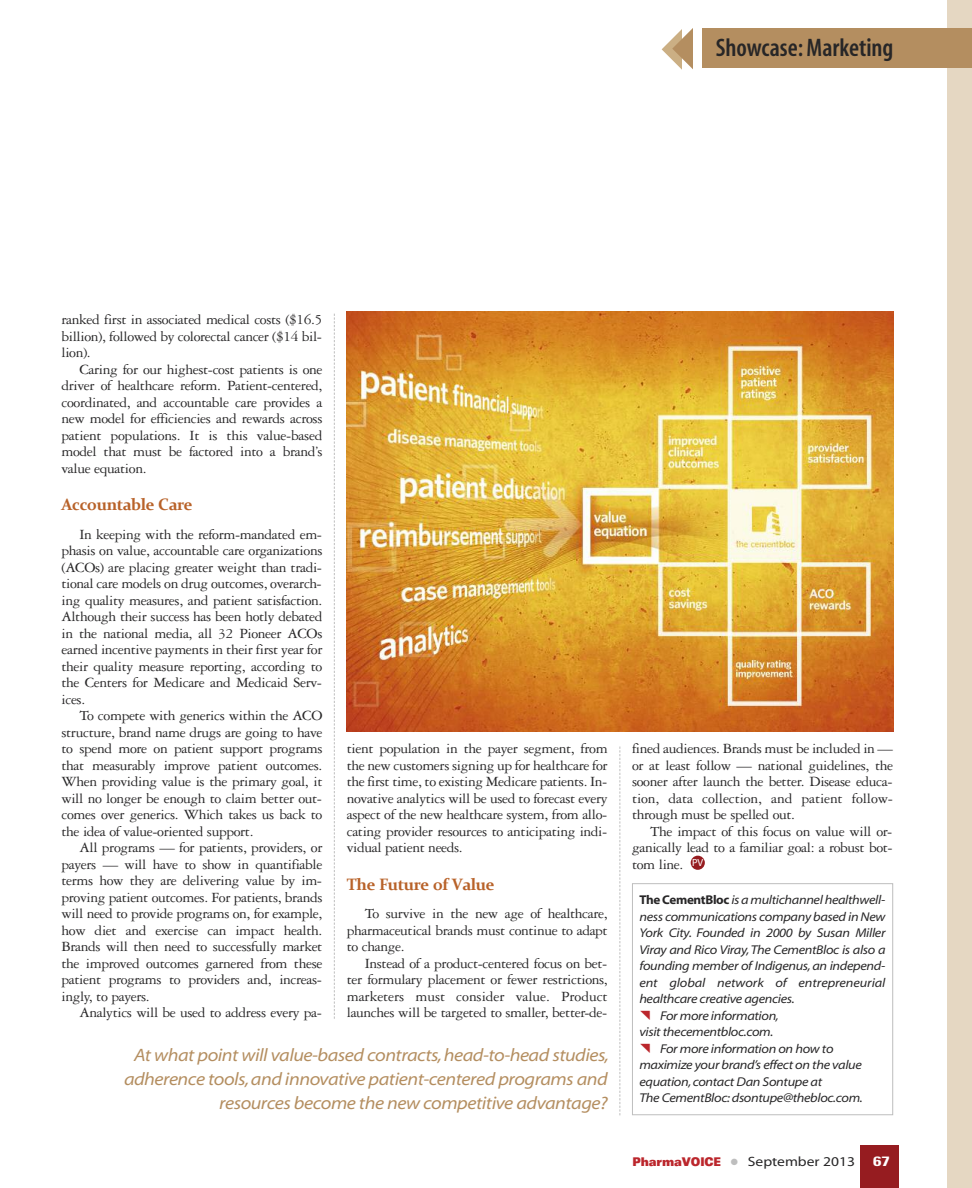
<style>
.page{position:relative;width:972px;height:1188px;background:#fff}
.page>*{position:absolute;margin:0;border:0;box-sizing:border-box;transform-origin:0 0}
.t1{font:25.5px "Myriad MM 565 wt 300 wd";color:#272627}
.t2{font:18px/24px "Myriad MM It 215 wt 700 wd";letter-spacing:-.025em;color:#b48e60;text-align:right}
.t3{font:700 16.5px "Constantia";letter-spacing:-.025em;color:#b86229}
.t4{font:15px/16.5px "Garamond Three";letter-spacing:-.025em;color:#272627;text-align:justify}
.t5{font:13.5px "Myriad MM 400 wt 600 wd";color:#272627;scale:1.15 1}
.t6{font:700 condensed 13.5px "Univers";color:#fff;scale:1.4 1}
.t7{font:12.75px "Myriad MM It 215 wt 700 wd";letter-spacing:-.025em;color:#272627}
.t8{font:12.75px "Myriad MM It 215 wt 700 wd";letter-spacing:-.005em;color:#272627}
.s1{font-family:"Myriad MM 700 wt 600 wd"}
.s2{font-family:"Univers";font-weight:900;font-stretch:expanded;font-size:12px;color:#bb262c}
.s3{color:#bebebe}
</style>
<div class="page">
<div style="left:860px;top:1145px;width:39px;height:43px;background:#961c20"></div>
<div style="left:947px;top:0;width:25px;height:1188px;background:#e5d7c2"></div>
<svg style="left:662px;top:28px;width:31px;height:42px"></svg>
<div style="left:703px;top:28px;width:269px;height:39px;background:#b48e60"></div>
<svg style="left:620px;top:747px;width:1px;height:368px"></svg>
<svg style="left:690px;top:856px;width:15px;height:13px"></svg>
<div style="left:691px;top:856px;width:14px;height:14px;background:#961c20;border-radius:7px"></div>
<svg style="left:334px;top:314px;width:1px;height:705px"></svg>
<img style="left:347px;top:312px;width:546px;height:420px">
<div style="left:632px;top:883px;width:261px;height:232px;border:1px solid #bebebe"></div>
<h1 class="t1" style="left:716px;top:38px;width:179px">Showcase:Marketing</h1>
<p class="t4" style="left:61px;top:313px;width:262px">ranked first in associated medical costs ($16.5 billion), followed by colorectal cancer ($14 bil&shy;lion).</p>
<p class="t4" style="left:61px;top:362px;width:263px;text-indent:18px">Caring for our highest-cost patients is one driver of healthcare reform. Patient-centered, coordinated, and accountable care provides a new model for efficiencies and rewards across patient populations. It is this value-based model that must be factored into a brand’s value equation.</p>
<p class="t3" style="left:61px;top:494px;width:133px">Accountable Care</p>
<p class="t4" style="left:61px;top:527px;width:263px;text-indent:18px">In keeping with the reform-mandated em&shy;phasis on value, accountable care organizations (ACOs) are placing greater weight than tradi&shy;tional care models on drug outcomes, overarch&shy;ing quality measures, and patient satisfaction.<br>Although their success has been hotly debated in the national media, all 32 Pioneer ACOs earned incentive payments in their first year for their quality measure reporting, according to the Centers for Medicare and Medicaid Serv&shy;ices.</p>
<p class="t4" style="left:61px;top:709px;width:263px;text-indent:18px">To compete with generics within the ACO structure, brand name drugs are going to have to spend more on patient support programs that measurably improve patient outcomes.<br>When providing value is the primary goal, it will no longer be enough to claim better out&shy;comes over generics. Which takes us back to the idea of value-oriented support.</p>
<p class="t4" style="left:61px;top:841px;width:263px;text-indent:18px">All programs — for patients, providers, or payers — will have to show in quantifiable terms how they are delivering value by im&shy;proving patient outcomes. For patients, brands will need to provide programs on, for example, how diet and exercise can impact health.<br>Brands will then need to successfully market the improved outcomes garnered from these patient programs to providers and, increas&shy;ingly, to payers.</p>
<p class="t4" style="left:79px;top:1006px;width:244px">Analytics will be used to address every pa-</p>
<p class="t4" style="left:347px;top:742px;width:263px">tient population in the payer segment, from the new customers signing up for healthcare for the first time, to existing Medicare patients. In&shy;novative analytics will be used to forecast every aspect of the new healthcare system, from allo&shy;cating provider resources to anticipating indi&shy;vidual patient needs.</p>
<p class="t3" style="left:347px;top:874px;width:149px">The Future of Value</p>
<p class="t4" style="left:347px;top:907px;width:263px;text-indent:18px">To survive in the new age of healthcare, pharmaceutical brands must continue to adapt to change.</p>
<p class="t4" style="left:347px;top:956px;width:263px;text-indent:18px">Instead of a product-centered focus on bet&shy;ter formulary placement or fewer restrictions, marketers must consider value. Product launches will be targeted to smaller, better-de-</p>
<p class="t2" style="left:124px;top:1044px;width:486px">At what point will value-based contracts,head-to-head studies, adherence tools,and innovative patient-centered programs and resources become the new competitive advantage?</p>
<p class="t4" style="left:632px;top:742px;width:263px">fined audiences. Brands must be included in — or at least follow — national guidelines, the sooner after launch the better. Disease educa&shy;tion, data collection, and patient follow&shy;through must be spelled out.</p>
<p class="t4" style="left:632px;top:824px;width:262px;text-indent:18px">The impact of this focus on value will or&shy;ganically lead to a familiar goal: a robust bot&shy;tom line. <sup>PV</sup></p>
<p class="t7" style="left:639px;top:895px;width:247px"><span class="s1">The CementBloc</span> is a multichannel healthwell-</p>
<p class="t7" style="left:639px;top:912px;width:248px">ness communications company based in New</p>
<p class="t7" style="left:639px;top:928px;width:248px">York City. Founded in 2000 by Susan Miller</p>
<p class="t7" style="left:639px;top:945px;width:248px">Viray and Rico Viray,The CementBloc is also a</p>
<p class="t7" style="left:639px;top:961px;width:247px">founding member of Indigenus, an independ-</p>
<p class="t8" style="left:639px;top:978px;width:248px">ent global network of entrepreneurial</p>
<p class="t7" style="left:639px;top:994px;width:157px">healthcare creative agencies.</p>
<p class="t7" style="left:660px;top:1011px;width:120px">For more information,</p>
<p class="t7" style="left:639px;top:1027px;width:136px">visit thecementbloc.com.</p>
<p class="t7" style="left:660px;top:1044px;width:175px">For more information on how to</p>
<p class="t7" style="left:639px;top:1060px;width:224px">maximize your brand’s effect on the value</p>
<p class="t7" style="left:639px;top:1077px;width:184px">equation,contact Dan Sontupe at</p>
<p class="t7" style="left:639px;top:1093px;width:225px">The CementBloc: dsontupe@thebloc.com.</p>
<p class="t5" style="left:632px;top:1156px;width:195px"><span class="s2">PharmaVOICE</span> <span class="s3">●</span> September 2013</p>
<p class="t6" style="left:873px;top:1156px;width:13px">67</p>
</div>
